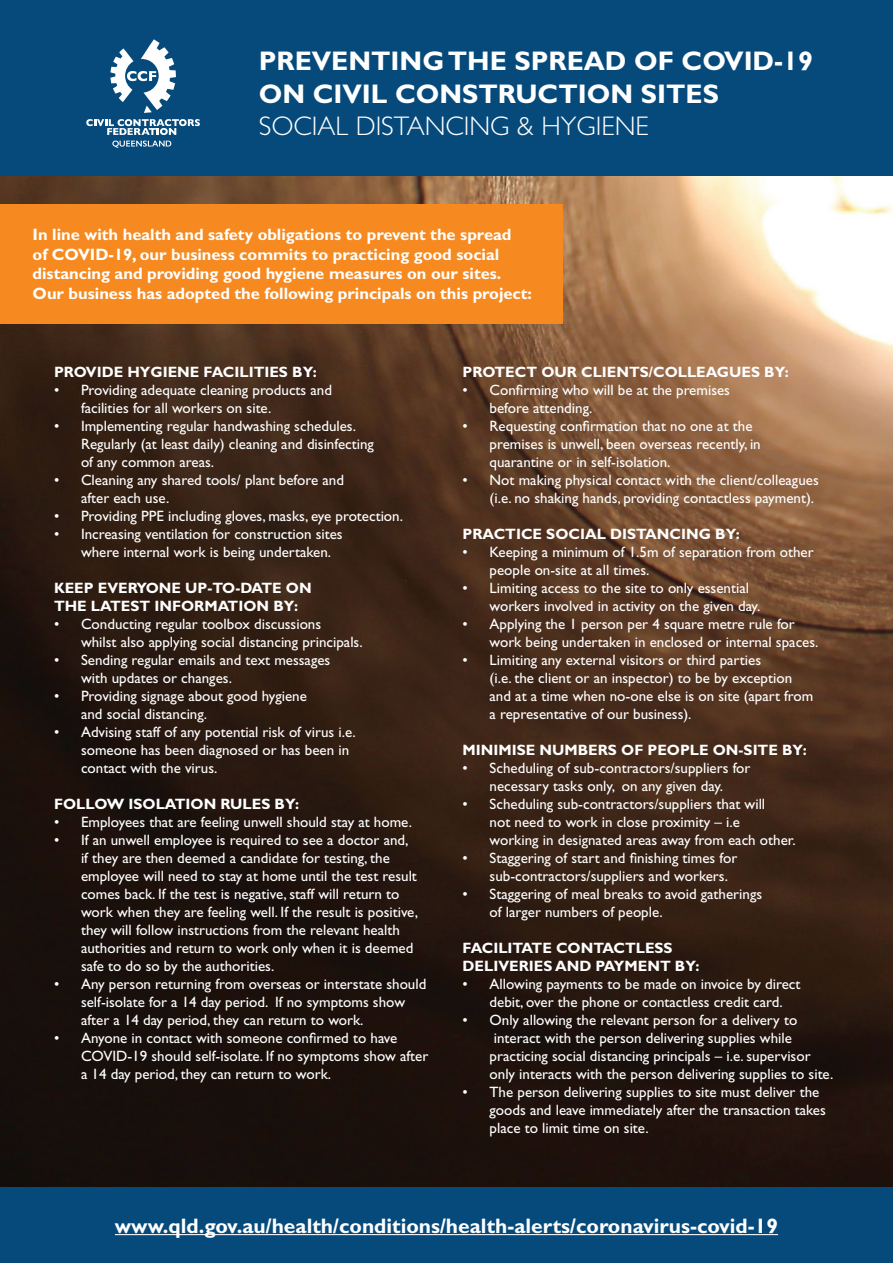
<style>
.page{position:relative;width:893px;height:1263px;background:#fff}
.page>*{position:absolute;margin:0;border:0;box-sizing:border-box;transform-origin:0 0}
.t1{font:700 27px/32.4px "Gill Sans Std";color:#fff}
.t2{font:300 27px "Gill Sans Std";color:#fff}
.t3{font:700 21px "Gill Sans Std";color:#fff}
.t4{font:700 16.5px/19.8px "Gill Sans Std";color:#fff}
.t5{font:15px/18px "Gill Sans Std";color:#fff}
.t6{font:700 15px/18px "Gill Sans Std";color:#fff}
</style>
<div class="page">
<img style="left:0;top:175px;width:893px;height:1013px">
<div style="left:0;top:1188px;width:893px;height:75px;background:#064a7c"></div>
<div style="left:0;top:0;width:893px;height:175px;background:#064a7c"></div>
<svg style="left:110px;top:39px;width:66px;height:74px"></svg>
<svg style="left:86px;top:119px;width:114px;height:16px"></svg>
<svg style="left:112px;top:141px;width:59px;height:7px"></svg>
<hr style="left:115px;top:1234px;width:663px;height:1px;background:#fff">
<div style="left:0;top:204px;width:562px;height:119px;background:#f68a21"></div>
<h1 class="t1" style="left:259px;top:45px;width:556px">PREVENTING THE SPREAD OF COVID-19<br>ON CIVIL CONSTRUCTION SITES</h1>
<h1 class="t2" style="left:259px;top:111px;width:392px">SOCIAL DISTANCING &amp; HYGIENE</h1>
<p class="t4" style="left:33px;top:224px;width:501px">In line with health and safety obligations to prevent the spread<br>of COVID-19, our business commits to practicing good social distancing and providing good hygiene measures on our sites.<br>Our business has adopted the following principals on this project:</p>
<p class="t6" style="left:54px;top:363px;width:264px">PROVIDE HYGIENE FACILITIES BY:</p>
<p class="t5" style="left:81px;top:381px;width:253px;text-indent:-27px">• Providing adequate cleaning products and facilities for all workers on site.</p>
<p class="t5" style="left:81px;top:417px;width:295px;text-indent:-27px">• Implementing regular handwashing schedules.<br>Regularly (at least daily) cleaning and disinfecting of any common areas.</p>
<p class="t5" style="left:81px;top:471px;width:264px;text-indent:-27px">• Cleaning any shared tools/ plant before and after each use.</p>
<p class="t5" style="left:54px;top:507px;width:351px">• Providing PPE including gloves, masks, eye protection.</p>
<p class="t5" style="left:81px;top:525px;width:263px;text-indent:-27px">• Increasing ventilation for construction sites where internal work is being undertaken.</p>
<p class="t6" style="left:54px;top:579px;width:259px">KEEP EVERYONE UP-TO-DATE ON<br>THE LATEST INFORMATION BY:</p>
<p class="t5" style="left:81px;top:615px;width:283px;text-indent:-27px">• Conducting regular toolbox discussions<br>whilst also applying social distancing principals.</p>
<p class="t5" style="left:81px;top:651px;width:251px;text-indent:-27px">• Sending regular emails and text messages with updates or changes.</p>
<p class="t5" style="left:81px;top:687px;width:227px;text-indent:-27px">• Providing signage about good hygiene and social distancing.</p>
<p class="t5" style="left:81px;top:723px;width:276px;text-indent:-27px">• Advising staff of any potential risk of virus i.e. someone has been diagnosed or has been in contact with the virus.</p>
<p class="t6" style="left:54px;top:795px;width:247px">FOLLOW ISOLATION RULES BY:</p>
<p class="t5" style="left:54px;top:813px;width:360px">• Employees that are feeling unwell should stay at home.</p>
<p class="t5" style="left:81px;top:831px;width:339px;text-indent:-27px">• If an unwell employee is required to see a doctor and, if they are then deemed a candidate for testing, the employee will need to stay at home until the test result comes back. If the test is negative, staff will return to work when they are feeling well. If the result is positive, they will follow instructions from the relevant health authorities and return to work only when it is deemed safe to do so by the authorities.</p>
<p class="t5" style="left:81px;top:975px;width:347px;text-indent:-27px">• Any person returning from overseas or interstate should self-isolate for a 14 day period. If no symptoms show after a 14 day period, they can return to work.</p>
<p class="t5" style="left:81px;top:1029px;width:349px;text-indent:-27px">• Anyone in contact with someone confirmed to have<br>COVID-19 should self-isolate. If no symptoms show after a 14 day period, they can return to work.</p>
<p class="t6" style="left:463px;top:363px;width:328px">PROTECT OUR CLIENTS/COLLEAGUES BY:</p>
<p class="t5" style="left:490px;top:381px;width:242px;text-indent:-27px">• Confirming who will be at the premises before attending.</p>
<p class="t5" style="left:490px;top:417px;width:273px;text-indent:-27px">• Requesting confirmation that no one at the premises is unwell, been overseas recently, in quarantine or in self-isolation.</p>
<p class="t5" style="left:490px;top:471px;width:331px;text-indent:-27px">• Not making physical contact with the client/colleagues (i.e. no shaking hands, providing contactless payment).</p>
<p class="t6" style="left:463px;top:525px;width:279px">PRACTICE SOCIAL DISTANCING BY:</p>
<p class="t5" style="left:490px;top:543px;width:326px;text-indent:-27px">• Keeping a minimum of 1.5m of separation from other people on-site at all times.</p>
<p class="t5" style="left:490px;top:579px;width:272px;text-indent:-27px">• Limiting access to the site to only essential workers involved in activity on the given day.</p>
<p class="t5" style="left:490px;top:615px;width:330px;text-indent:-27px">• Applying the 1 person per 4 square metre rule for work being undertaken in enclosed or internal spaces.</p>
<p class="t5" style="left:490px;top:651px;width:325px;text-indent:-27px">• Limiting any external visitors or third parties<br>(i.e. the client or an inspector) to be by exception and at a time when no-one else is on site (apart from a representative of our business).</p>
<p class="t6" style="left:463px;top:741px;width:346px">MINIMISE NUMBERS OF PEOPLE ON-SITE BY:</p>
<p class="t5" style="left:463px;top:759px;width:289px;text-align:center">• Scheduling of sub-contractors/suppliers for necessary tasks only, on any given day.</p>
<p class="t5" style="left:490px;top:795px;width:308px;text-indent:-27px">• Scheduling sub-contractors/suppliers that will<br>not need to work in close proximity – i.e<br>working in designated areas away from each other.</p>
<p class="t5" style="left:490px;top:849px;width:249px;text-indent:-27px">• Staggering of start and finishing times for sub-contractors/suppliers and workers.</p>
<p class="t5" style="left:490px;top:885px;width:274px;text-indent:-27px">• Staggering of meal breaks to avoid gatherings of larger numbers of people.</p>
<p class="t6" style="left:463px;top:939px;width:239px">FACILITATE CONTACTLESS<br>DELIVERIES AND PAYMENT BY:</p>
<p class="t5" style="left:490px;top:975px;width:312px;text-indent:-27px">• Allowing payments to be made on invoice by direct debit, over the phone or contactless credit card.</p>
<p class="t5" style="left:490px;top:1011px;width:345px;text-indent:-27px">• Only allowing the relevant person for a delivery to interact with the person delivering supplies while practicing social distancing principals – i.e. supervisor only interacts with the person delivering supplies to site.</p>
<p class="t5" style="left:490px;top:1083px;width:338px;text-indent:-27px">• The person delivering supplies to site must deliver the goods and leave immediately after the transaction takes place to limit time on site.</p>
<h2 class="t3" style="left:115px;top:1213px;width:665px">www.qld.gov.au/health/conditions/health-alerts/coronavirus-covid-19</h2>
</div>
